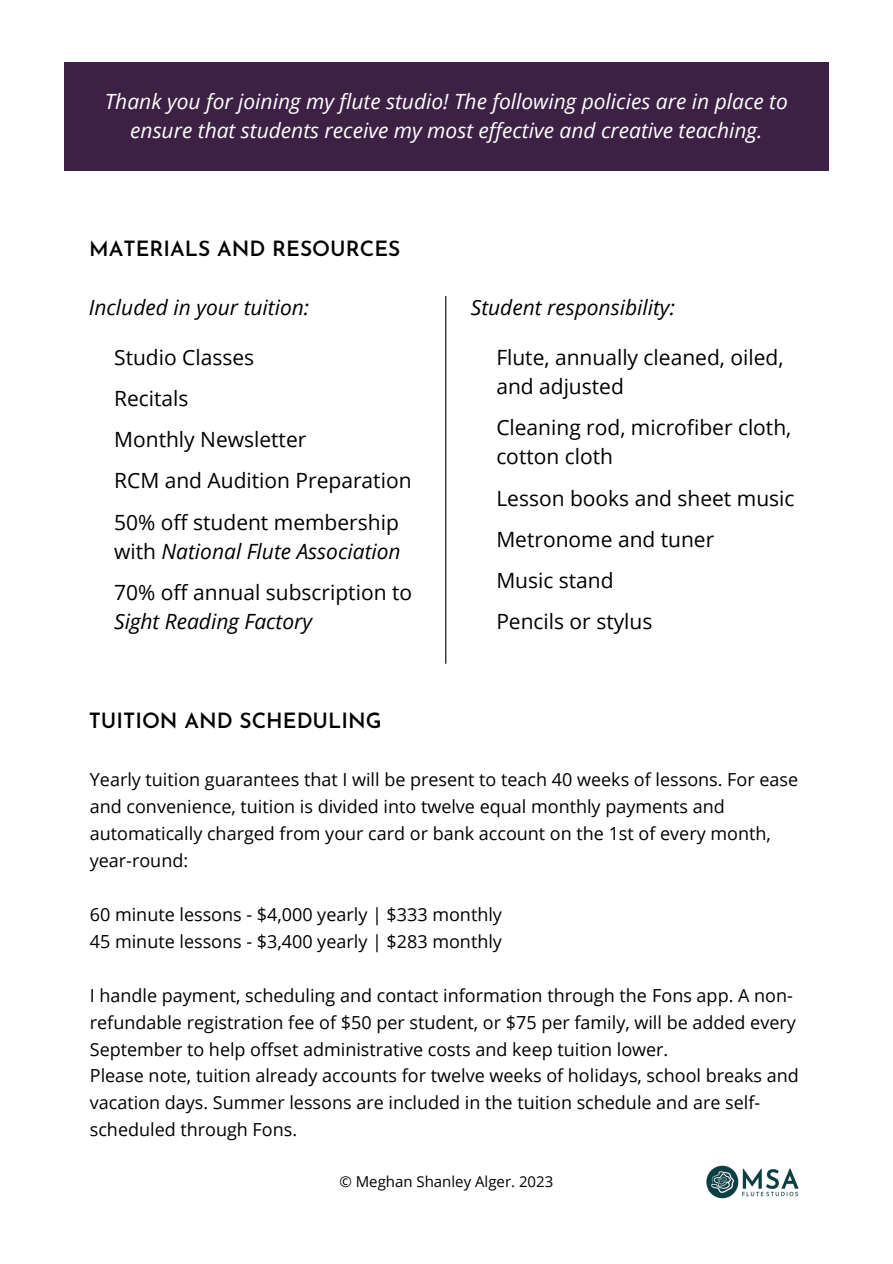
<style>
.page{position:relative;width:893px;height:1264px;background:#fff}
.page>*{position:absolute;margin:0;border:0;box-sizing:border-box;transform-origin:0 0}
.t1{font:21px/41.2px "Open Sans";color:#000}
.t2{font:italic 21px/29.2px "Open Sans";color:#fff;text-align:center}
.t3{font:italic 21px "Open Sans";color:#000}
.t4{font:600 21px "Josefin Sans";color:#000}
.t5{font:18px/27px "Open Sans";color:#000}
.t6{font:15px "Open Sans";color:#000}
.s1{font-style:italic}
</style>
<div class="page">
<div style="left:64px;top:62px;width:764px;height:109px;background:#3d2145"></div>
<hr style="left:445px;top:296px;width:1px;height:367px;background:#000">
<img style="left:706px;top:1165px;width:93px;height:34px">
<p class="t2" style="left:105px;top:86px;width:684px">Thank you for joining my flute studio! The following policies are in place to ensure that students receive my most effective and creative teaching.</p>
<p class="t4" style="left:89px;top:240px;width:312px">MATERIALS AND RESOURCES</p>
<p class="t3" style="left:89px;top:293px;width:222px">Included in your tuition:</p>
<p class="t1" style="left:114px;top:336px;width:299px">Studio Classes<br>Recitals<br>Monthly Newsletter<br>RCM and Audition Preparation<br>50% off student membership</p>
<p class="t1" style="left:114px;top:530px;width:299px">with <span class="s1">National Flute Association<br></span>70% off annual subscription to</p>
<p class="t3" style="left:114px;top:607px;width:199px">Sight Reading Factory</p>
<p class="t4" style="left:89px;top:711px;width:294px">TUITION AND SCHEDULING</p>
<p class="t3" style="left:471px;top:293px;width:205px">Student responsibility:</p>
<p class="t1" style="left:496px;top:342px;width:288px;line-height:29.2px">Flute, annually cleaned, oiled, and adjusted</p>
<p class="t1" style="left:496px;top:412px;width:296px;line-height:29.2px">Cleaning rod, microfiber cloth, cotton cloth</p>
<p class="t1" style="left:496px;top:477px;width:299px">Lesson books and sheet music<br>Metronome and tuner<br>Music stand<br>Pencils or stylus</p>
<p class="t5" style="left:90px;top:765px;width:709px">Yearly tuition guarantees that I will be present to teach 40 weeks of lessons. For ease and convenience, tuition is divided into twelve equal monthly payments and automatically charged from your card or bank account on the 1st of every month, year-round:</p>
<p class="t5" style="left:90px;top:900px;width:413px">60 minute lessons - $4,000 yearly | $333 monthly<br>45 minute lessons - $3,400 yearly | $283 monthly</p>
<p class="t5" style="left:90px;top:981px;width:710px">I handle payment, scheduling and contact information through the Fons app. A non&shy;refundable registration fee of $50 per student, or $75 per family, will be added every September to help offset administrative costs and keep tuition lower.<br>Please note, tuition already accounts for twelve weeks of holidays, school breaks and vacation days. Summer lessons are included in the tuition schedule and are self&shy;scheduled through Fons.</p>
<p class="t6" style="left:339px;top:1171px;width:215px">© Meghan Shanley Alger. 2023</p>
</div>
